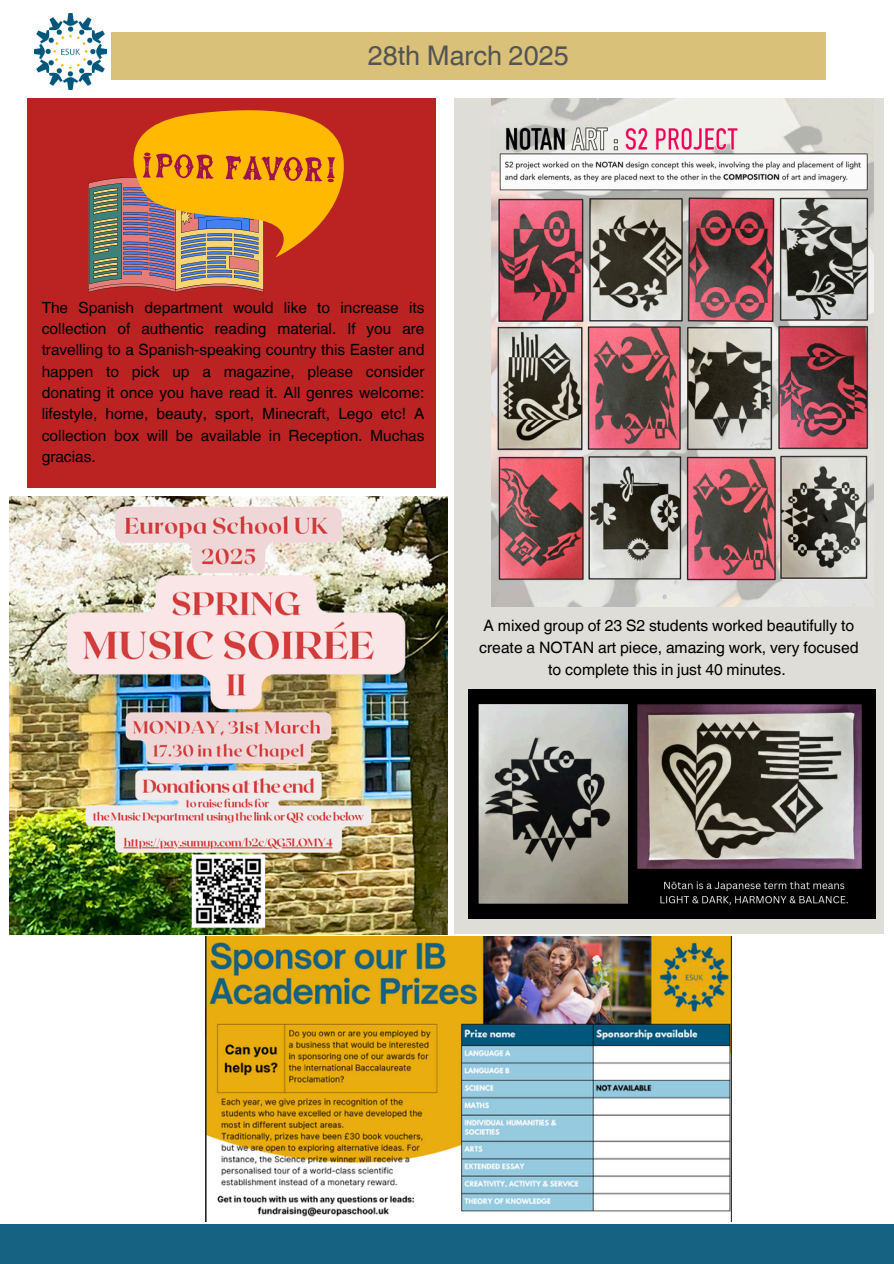
<style>
.page{position:relative;width:894px;height:1264px;background:#fff}
.page>*{position:absolute;margin:0;border:0;box-sizing:border-box;transform-origin:0 0}
.t1{font:27px "Helvetica World";color:#545454}
.t2{font:15.75px/21.9px "Helvetica World";color:#000;text-align:center}
.t3{font:15.45px/21.3px "Helvetica World";color:#000;text-align:justify}
</style>
<div class="page">
<div style="left:111px;top:32px;width:714px;height:47px;background:#d9c179"></div>
<img style="left:34px;top:13px;width:72px;height:76px">
<div style="left:0;top:1223px;width:893px;height:40px;background:#156282"></div>
<div style="left:454px;top:98px;width:429px;height:835px;background:#dfddd8"></div>
<div style="left:27px;top:98px;width:409px;height:389px;background:#bb2323"></div>
<svg style="left:88px;top:110px;width:256px;height:182px"></svg>
<img style="left:491px;top:98px;width:381px;height:508px">
<img style="left:468px;top:689px;width:407px;height:229px">
<img style="left:9px;top:496px;width:438px;height:438px">
<img style="left:205px;top:937px;width:525px;height:284px">
<p class="t1" style="left:367px;top:40px;width:202px">28th March 2025</p>
<h1 class="t3" style="left:42px;top:297px;width:384px">The Spanish department would like to increase its collection of authentic reading material. If you are travelling to a Spanish-speaking country this Easter and happen to pick up a magazine, please consider donating it once you have read it. All genres welcome: lifestyle, home, beauty, sport, Minecraft, Lego etc! A collection box will be available in Reception. Muchas gracias.</h1>
<p class="t2" style="left:479px;top:614px;width:381px">A mixed group of 23 S2 students worked beautifully to create a NOTAN art piece, amazing work, very focused to complete this in just 40 minutes.</p>
</div>
